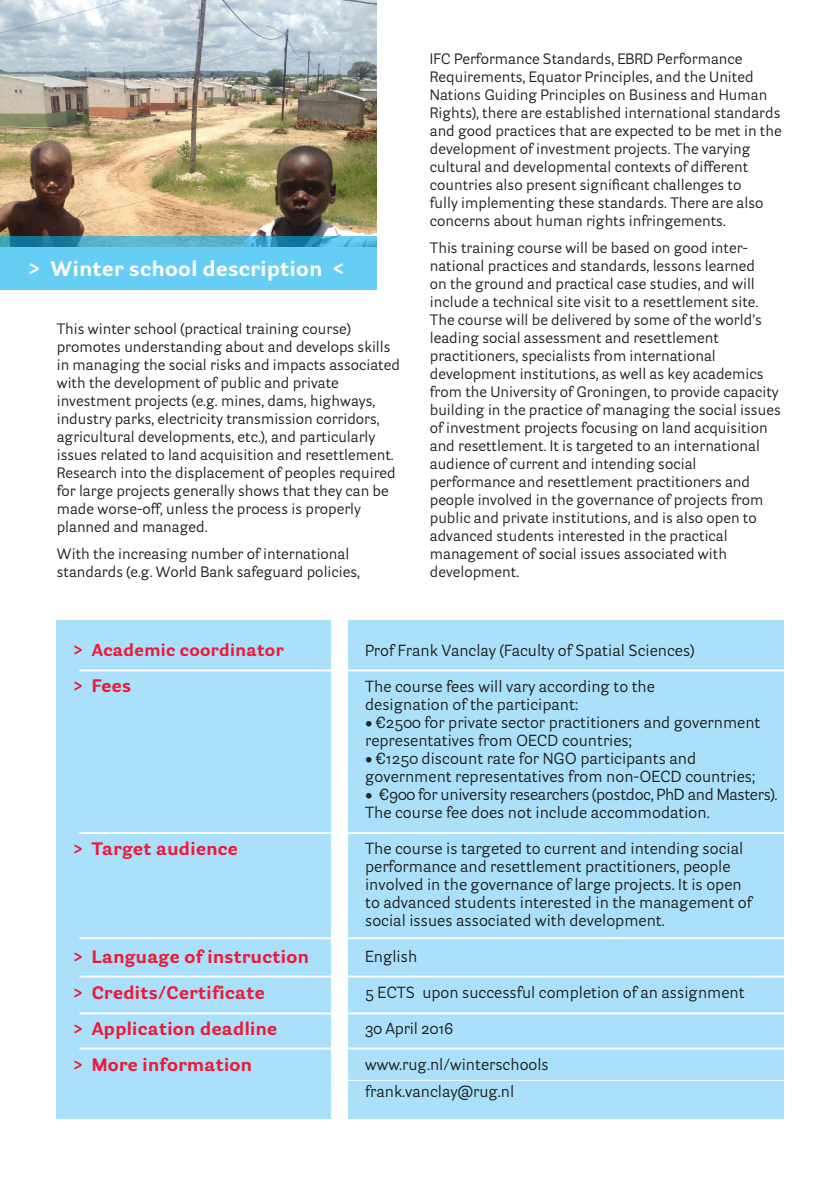
<style>
.page{position:relative;width:840px;height:1191px;background:#fff}
.page>*{position:absolute;margin:0;border:0;box-sizing:border-box;transform-origin:0 0}
.t1{font:700 20.8px "Parry Grotesque";letter-spacing:.02em;color:#fff}
.t2{font:700 18px "Parry Grotesque";letter-spacing:.02em;color:#ed1a3a}
.t3{font:700 17px "Parry Grotesque";letter-spacing:.02em;color:#ed1a3a}
.t4{font:16px/18px "Parry Grotesque";color:#231f20}
.t5{font:16px "Parry Grotesque";letter-spacing:-.02em;color:#231f20}
.t6{font:15px/18px "Parry Grotesque";color:#231f20}
.s1{font-size:17px}
</style>
<div class="page">
<img style="left:0;top:0;width:376px;height:236px">
<svg style="left:0;top:236px;width:376px;height:53px;fill:#66cef5"></svg>
<div style="left:57px;top:620px;width:274px;height:499px;background:#aae0f9"></div>
<div style="left:348px;top:620px;width:434px;height:499px;background:#aae0f9"></div>
<hr style="left:79px;top:669px;width:718px;height:2px;background:#fff">
<hr style="left:79px;top:832px;width:718px;height:2px;background:#fff">
<hr style="left:79px;top:937px;width:718px;height:2px;background:#fff">
<hr style="left:79px;top:975px;width:718px;height:2px;background:#fff">
<hr style="left:79px;top:1012px;width:718px;height:2px;background:#fff">
<hr style="left:79px;top:1047px;width:718px;height:2px;background:#fff">
<hr style="left:339px;top:1079px;width:452px;height:1px;background:#fff">
<p class="t1" style="left:28px;top:257px;width:319px">&gt; Winter school description &lt;</p>
<p class="t6" style="left:57px;top:320px;width:344px">This winter school (practical training course) promotes understanding about and develops skills in managing the social risks and impacts associated with the development of public and private investment projects (e.g. mines, dams, highways, industry parks, electricity transmission corridors, agricultural developments, etc.), and particularly issues related to land acquisition and resettlement.<br>Research into the displacement of peoples required for large projects generally shows that they can be made worse-off, unless the process is properly planned and managed.</p>
<p class="t6" style="left:57px;top:545px;width:304px">With the increasing number of international standards (e.g. World Bank safeguard policies,</p>
<p class="t6" style="left:429px;top:50px;width:353px">IFC Performance Standards, EBRD Performance Requirements, Equator Principles, and the United Nations Guiding Principles on Business and Human Rights), there are established international standards and good practices that are expected to be met in the development of investment projects. The varying cultural and developmental contexts of different countries also present significant challenges to<br>fully implementing these standards. There are also concerns about human rights infringements.</p>
<p class="t6" style="left:429px;top:239px;width:352px">This training course will be based on good inter&shy;national practices and standards, lessons learned<br>on the ground and practical case studies, and will include a technical site visit to a resettlement site.<br>The course will be delivered by some of the world’s leading social assessment and resettlement practitioners, specialists from international development institutions, as well as key academics from the University of Groningen, to provide capacity building in the practice of managing the social issues of investment projects focusing on land acquisition and resettlement. It is targeted to an international audience of current and intending social performance and resettlement practitioners and people involved in the governance of projects from public and private institutions, and is also open to advanced students interested in the practical management of social issues associated with development.</p>
<p class="t3" style="left:73px;top:641px;width:212px">&gt; Academic coordinator</p>
<p class="t2" style="left:73px;top:676px;width:60px"><span class="s1">&gt;</span> Fees</p>
<p class="t2" style="left:73px;top:838px;width:166px"><span class="s1">&gt;</span> Target audience</p>
<p class="t2" style="left:73px;top:946px;width:237px"><span class="s1">&gt;</span> Language of instruction</p>
<p class="t2" style="left:73px;top:982px;width:193px"><span class="s1">&gt;</span> Credits/Certificate</p>
<p class="t2" style="left:73px;top:1018px;width:206px"><span class="s1">&gt;</span> Application deadline</p>
<p class="t2" style="left:73px;top:1054px;width:180px"><span class="s1">&gt;</span> More information</p>
<p class="t4" style="left:365px;top:641px;width:331px">Prof Frank Vanclay (Faculty of Spatial Sciences)</p>
<p class="t4" style="left:365px;top:677px;width:291px">The course fees will vary according to the designation of the participant:</p>
<p class="t4" style="left:365px;top:713px;width:396px">• €2500 for private sector practitioners and government representatives from OECD countries;</p>
<p class="t4" style="left:365px;top:749px;width:391px">• €1250 discount rate for NGO participants and government representatives from non-OECD countries;</p>
<p class="t5" style="left:365px;top:785px;width:413px">• €900 for university researchers (postdoc, PhD and Masters).</p>
<p class="t4" style="left:365px;top:803px;width:346px">The course fee does not include accommodation.</p>
<p class="t4" style="left:365px;top:839px;width:388px">The course is targeted to current and intending social performance and resettlement practitioners, people involved in the governance of large projects. It is open to advanced students interested in the management of social issues associated with development.</p>
<p class="t4" style="left:365px;top:947px;width:54px">English</p>
<p class="t4" style="left:365px;top:983px;width:381px">5 ECTS upon successful completion of an assignment</p>
<p class="t4" style="left:365px;top:1019px;width:90px">30 April 2016</p>
<p class="t4" style="left:365px;top:1055px;width:185px">www.rug.nl/winterschools</p>
<p class="t4" style="left:365px;top:1082px;width:151px">frank.vanclay@rug.nl</p>
</div>
